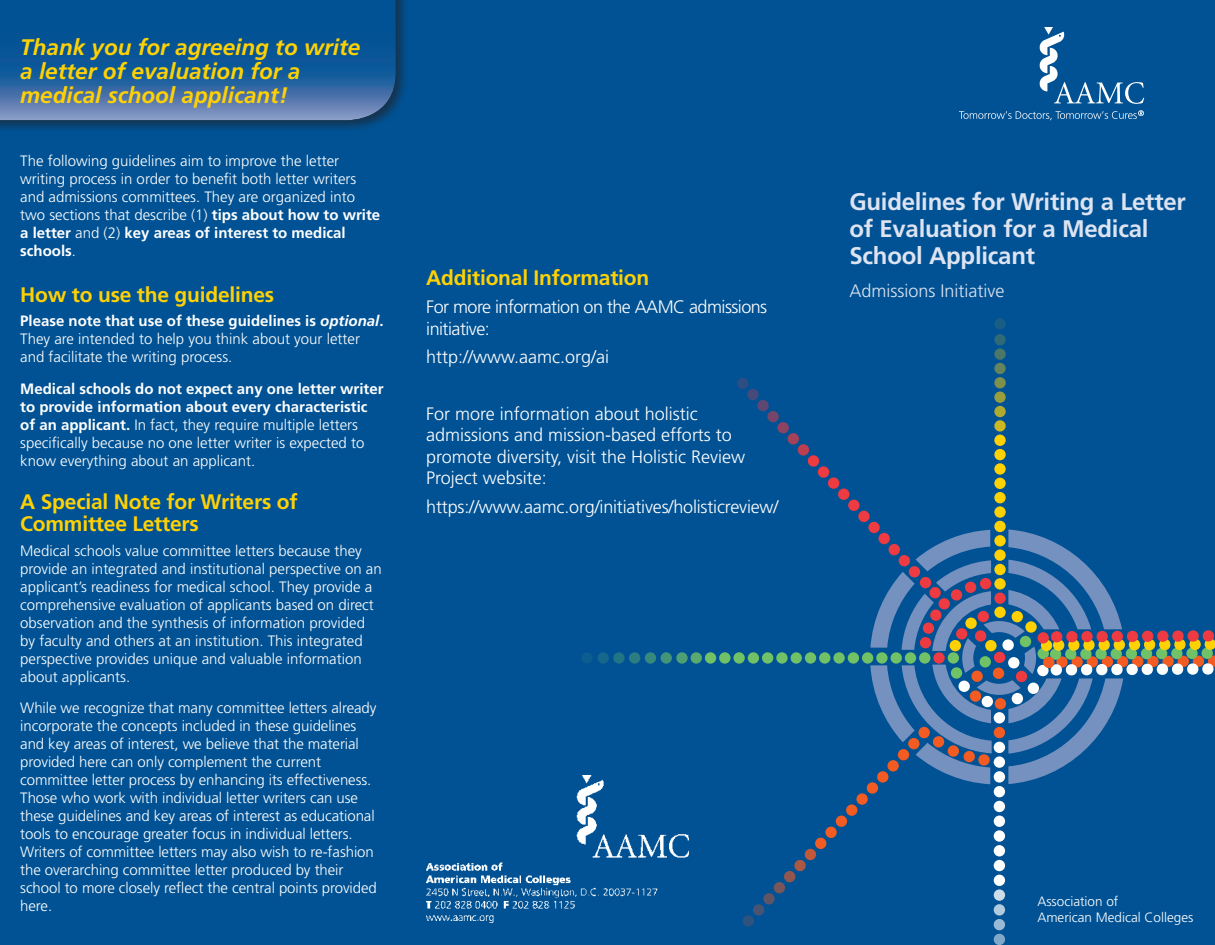
<style>
.page{position:relative;width:1215px;height:945px;background:#005294}
.page>*{position:absolute;margin:0;border:0;box-sizing:border-box;transform-origin:0 0}
.t1{font:700 24px/27px "Frutiger";letter-spacing:-.01em;color:#dde3f0}
.t2{font:italic 700 22.5px/24px "Frutiger";color:#fed105}
.t3{font:700 21px/22.5px "Frutiger";letter-spacing:-.01em;color:#fed105}
.t4{font:300 18px/21.6px "Frutiger";color:#fff}
.t5{font:300 18px/21.6px "Frutiger";letter-spacing:-.03em;color:#fff}
.t6{font:300 18px "Frutiger";color:#dde3f0}
.t7{font:300 15px/18px "Frutiger";color:#fff}
.t8{font:300 13.5px/16.2px "Frutiger";color:#fff}
.s1{font-weight:700}
.s2{font-weight:700;font-style:italic}
</style>
<div class="page">
<div style="left:867px;top:782px;width:11px;height:12px;background:#f25b21;border-radius:50%"></div>
<div style="left:856px;top:793px;width:12px;height:12px;background:#f25b21;border-radius:50%"></div>
<div style="left:846px;top:804px;width:11px;height:12px;background:#f25b21;border-radius:50%"></div>
<div style="left:836px;top:816px;width:11px;height:11px;background:#f25b21;border-radius:50%"></div>
<div style="left:825px;top:827px;width:12px;height:11px;background:#f25b21;border-radius:50%"></div>
<div style="left:815px;top:838px;width:11px;height:11px;background:#f25b21;border-radius:50%"></div>
<div style="left:805px;top:849px;width:11px;height:11px;background:#c15938;border-radius:50%"></div>
<svg style="left:794px;top:860px;width:12px;height:11px"></svg>
<div style="left:784px;top:871px;width:11px;height:11px;background:#91574f;border-radius:50%"></div>
<div style="left:774px;top:882px;width:11px;height:11px;background:#78565a;border-radius:50%"></div>
<div style="left:763px;top:893px;width:12px;height:11px;background:#5f5566;border-radius:50%"></div>
<div style="left:753px;top:904px;width:11px;height:12px;background:#485471;border-radius:50%"></div>
<div style="left:743px;top:915px;width:11px;height:12px;background:#2f537d;border-radius:50%"></div>
<div style="left:994px;top:786px;width:11px;height:11px;background:#fff;border-radius:50%"></div>
<div style="left:994px;top:801px;width:11px;height:11px;background:#fff;border-radius:50%"></div>
<div style="left:994px;top:816px;width:11px;height:11px;background:#fff;border-radius:50%"></div>
<div style="left:994px;top:830px;width:11px;height:12px;background:#fff;border-radius:50%"></div>
<div style="left:994px;top:845px;width:11px;height:11px;background:#fff;border-radius:50%"></div>
<div style="left:994px;top:860px;width:11px;height:11px;background:#fff;border-radius:50%"></div>
<div style="left:994px;top:875px;width:11px;height:11px;background:#fff;border-radius:50%"></div>
<svg style="left:994px;top:889px;width:11px;height:12px"></svg>
<svg style="left:994px;top:904px;width:11px;height:12px"></svg>
<div style="left:994px;top:919px;width:11px;height:11px;background:#99b9d4;border-radius:50%"></div>
<div style="left:994px;top:934px;width:11px;height:11px;background:#7fa8c9;border-radius:50%"></div>
<div style="left:868px;top:522px;width:12px;height:11px;background:#ee3a41;border-radius:50%"></div>
<div style="left:858px;top:511px;width:12px;height:11px;background:#ee3a41;border-radius:50%"></div>
<div style="left:848px;top:500px;width:12px;height:11px;background:#ee3a41;border-radius:50%"></div>
<div style="left:838px;top:489px;width:11px;height:11px;background:#ee3a41;border-radius:50%"></div>
<div style="left:828px;top:477px;width:11px;height:12px;background:#ee3a41;border-radius:50%"></div>
<div style="left:818px;top:466px;width:11px;height:12px;background:#ee3a41;border-radius:50%"></div>
<div style="left:808px;top:455px;width:11px;height:12px;background:#ee3a41;border-radius:50%"></div>
<svg style="left:798px;top:444px;width:11px;height:12px"></svg>
<div style="left:788px;top:433px;width:11px;height:11px;background:#a6415a;border-radius:50%"></div>
<div style="left:778px;top:422px;width:11px;height:11px;background:#8e4362;border-radius:50%"></div>
<svg style="left:767px;top:411px;width:12px;height:11px"></svg>
<svg style="left:757px;top:400px;width:12px;height:11px"></svg>
<div style="left:747px;top:389px;width:12px;height:11px;background:#464a7b;border-radius:50%"></div>
<div style="left:737px;top:378px;width:11px;height:11px;background:#2e4d83;border-radius:50%"></div>
<div style="left:862px;top:652px;width:11px;height:12px;background:#71c167;border-radius:50%"></div>
<div style="left:848px;top:652px;width:11px;height:12px;background:#71c167;border-radius:50%"></div>
<div style="left:833px;top:652px;width:12px;height:12px;background:#71c167;border-radius:50%"></div>
<div style="left:819px;top:652px;width:11px;height:12px;background:#71c167;border-radius:50%"></div>
<div style="left:805px;top:652px;width:11px;height:12px;background:#71c167;border-radius:50%"></div>
<div style="left:791px;top:652px;width:11px;height:12px;background:#71c167;border-radius:50%"></div>
<div style="left:776px;top:652px;width:12px;height:12px;background:#71c167;border-radius:50%"></div>
<div style="left:762px;top:652px;width:11px;height:12px;background:#71c167;border-radius:50%"></div>
<div style="left:748px;top:652px;width:11px;height:12px;background:#71c167;border-radius:50%"></div>
<div style="left:733px;top:652px;width:12px;height:12px;background:#71c167;border-radius:50%"></div>
<div style="left:719px;top:652px;width:12px;height:12px;background:#71c167;border-radius:50%"></div>
<div style="left:705px;top:652px;width:11px;height:12px;background:#71c167;border-radius:50%"></div>
<div style="left:691px;top:652px;width:11px;height:12px;background:#5aaa70;border-radius:50%"></div>
<svg style="left:676px;top:652px;width:12px;height:12px"></svg>
<div style="left:661px;top:652px;width:11px;height:12px;background:#439479;border-radius:50%"></div>
<div style="left:645px;top:652px;width:11px;height:12px;background:#38897d;border-radius:50%"></div>
<div style="left:629px;top:652px;width:11px;height:12px;background:#2c7d82;border-radius:50%"></div>
<svg style="left:613px;top:652px;width:12px;height:12px"></svg>
<div style="left:597px;top:652px;width:12px;height:12px;background:#16678b;border-radius:50%"></div>
<div style="left:581px;top:652px;width:12px;height:12px;background:#0b5c8f;border-radius:50%"></div>
<div style="left:994px;top:521px;width:12px;height:11px;background:#fed105;border-radius:50%"></div>
<div style="left:994px;top:506px;width:12px;height:12px;background:#fed105;border-radius:50%"></div>
<div style="left:994px;top:492px;width:12px;height:11px;background:#fed105;border-radius:50%"></div>
<div style="left:994px;top:478px;width:12px;height:11px;background:#fed105;border-radius:50%"></div>
<div style="left:994px;top:463px;width:12px;height:12px;background:#fed105;border-radius:50%"></div>
<div style="left:994px;top:449px;width:12px;height:11px;background:#fed105;border-radius:50%"></div>
<div style="left:994px;top:435px;width:12px;height:11px;background:#fed105;border-radius:50%"></div>
<svg style="left:994px;top:420px;width:12px;height:12px"></svg>
<svg style="left:994px;top:406px;width:12px;height:11px"></svg>
<svg style="left:994px;top:391px;width:12px;height:12px"></svg>
<div style="left:994px;top:377px;width:12px;height:11px;background:#7e914c;border-radius:50%"></div>
<svg style="left:994px;top:363px;width:12px;height:11px"></svg>
<svg style="left:994px;top:348px;width:12px;height:12px"></svg>
<div style="left:994px;top:334px;width:12px;height:11px;background:#316a77;border-radius:50%"></div>
<div style="left:994px;top:318px;width:12px;height:12px;background:#185e85;border-radius:50%"></div>
<svg style="left:870px;top:529px;width:345px;height:255px"></svg>
<div style="left:1038px;top:648px;width:11px;height:11px;background:#71c167;border-radius:50%"></div>
<div style="left:1041px;top:640px;width:11px;height:11px;background:#fed105;border-radius:50%"></div>
<div style="left:1037px;top:665px;width:12px;height:11px;background:#fff;border-radius:50%"></div>
<div style="left:1038px;top:632px;width:11px;height:12px;background:#ee3a41;border-radius:50%"></div>
<div style="left:1043px;top:657px;width:11px;height:11px;background:#f25b21;border-radius:50%"></div>
<svg style="left:1039px;top:27px;width:105px;height:77px"></svg>
<svg style="left:959px;top:110px;width:185px;height:10px"></svg>
<img style="left:426px;top:776px;width:262px;height:147px">
<div style="left:0;top:0;width:409px;height:133px;background:#231f20;opacity:.6"></div>
<svg style="left:0;top:0;width:396px;height:120px"></svg>
<h2 class="t2" style="left:20px;top:37px;width:342px">Thank you for agreeing to write a letter of evaluation for a medical school applicant!</h2>
<p class="t7" style="left:20px;top:153px;width:362px">The following guidelines aim to improve the letter writing process in order to benefit both letter writers and admissions committees. They are organized into two sections that describe (1) <span class="s1">tips about how to write a letter</span> and (2) <span class="s1">key areas of interest to medical schools</span>.</p>
<h3 class="t3" style="left:20px;top:285px;width:255px">How to use the guidelines</h3>
<p class="t7" style="left:20px;top:313px;width:365px"><span class="s1">Please note that use of these guidelines is</span> <span class="s2">optional</span><span class="s1">.<br></span>They are intended to help you think about your letter and facilitate the writing process.</p>
<p class="t7" style="left:20px;top:381px;width:365px"><span class="s1">Medical schools do not expect any one letter writer to provide information about every characteristic of an applicant.</span> In fact, they require multiple letters specifically because no one letter writer is expected to know everything about an applicant.</p>
<h3 class="t3" style="left:20px;top:492px;width:279px">A Special Note for Writers of<br>Committee Letters</h3>
<p class="t7" style="left:20px;top:543px;width:363px">Medical schools value committee letters because they provide an integrated and institutional perspective on an applicant’s readiness for medical school. They provide a comprehensive evaluation of applicants based on direct observation and the synthesis of information provided by faculty and others at an institution. This integrated perspective provides unique and valuable information about applicants.</p>
<p class="t7" style="left:20px;top:700px;width:358px">While we recognize that many committee letters already incorporate the concepts included in these guidelines and key areas of interest, we believe that the material provided here can only complement the current committee letter process by enhancing its effectiveness.<br>Those who work with individual letter writers can use these guidelines and key areas of interest as educational tools to encourage greater focus in individual letters.<br>Writers of committee letters may also wish to re-fashion the overarching committee letter produced by their school to more closely reflect the central points provided here.</p>
<h3 class="t3" style="left:426px;top:268px;width:225px">Additional Information</h3>
<p class="t5" style="left:426px;top:297px;width:343px">For more information on the AAMC admissions initiative:</p>
<p class="t4" style="left:426px;top:347px;width:185px">http://www.aamc.org/ai</p>
<p class="t4" style="left:426px;top:404px;width:320px">For more information about holistic admissions and mission-based efforts to promote diversity, visit the Holistic Review Project website:</p>
<p class="t4" style="left:426px;top:497px;width:354px">https://www.aamc.org/initiatives/holisticreview/</p>
<h1 class="t1" style="left:849px;top:190px;width:338px">Guidelines for Writing a Letter of Evaluation for a Medical<br>School Applicant</h1>
<p class="t6" style="left:849px;top:284px;width:156px">Admissions Initiative</p>
<p class="t8" style="left:1037px;top:894px;width:158px">Association of<br>American Medical Colleges</p>
</div>
